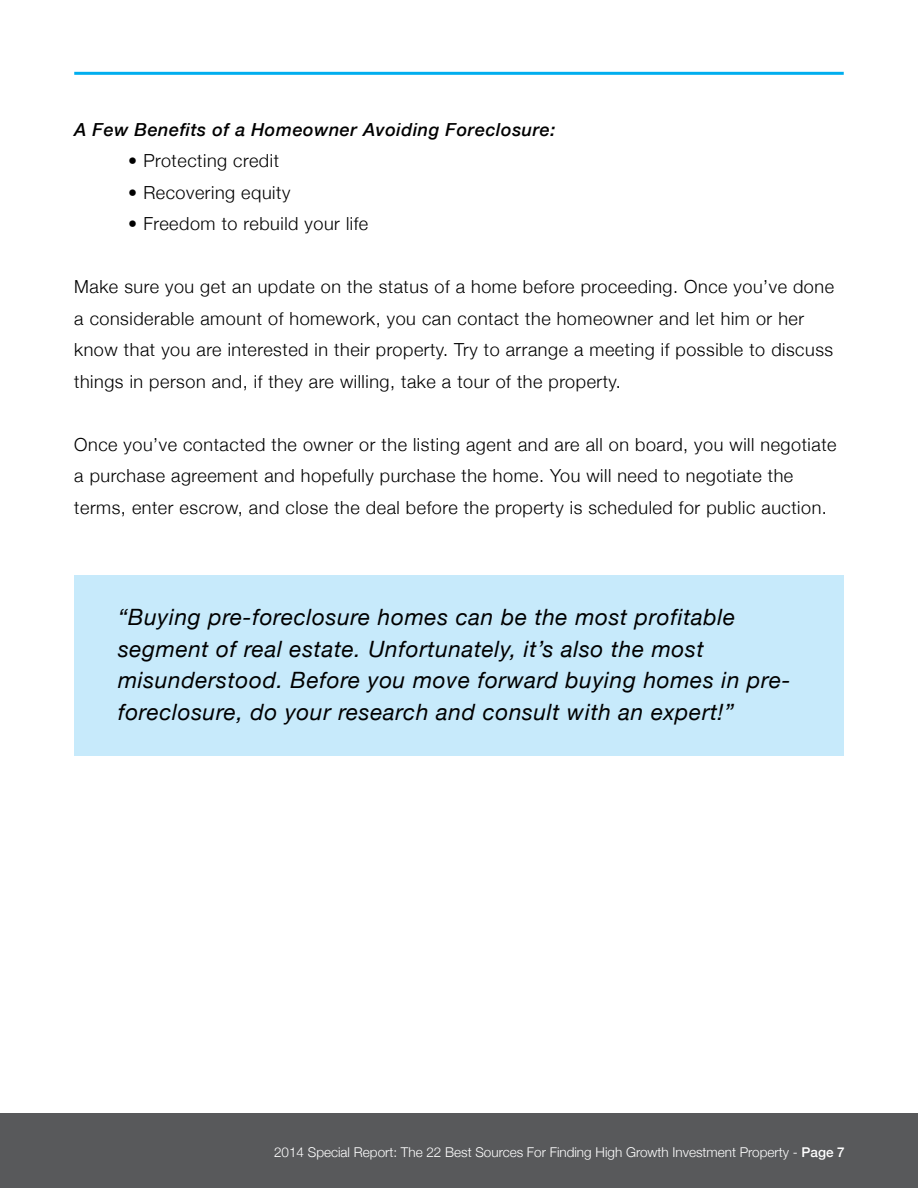
<style>
.page{position:relative;width:918px;height:1188px;background:#fff}
.page>*{position:absolute;margin:0;border:0;box-sizing:border-box;transform-origin:0 0}
.t1{font:italic 22.5px/31.5px "Helvetica Neue";letter-spacing:.03em;color:#000}
.t2{font:300 18px/31.5px "Helvetica Neue";letter-spacing:.03em;color:#000}
.t3{font:italic 500 18px "Helvetica Neue";letter-spacing:.03em;color:#000}
.t4{font:300 13.5px "Helvetica Neue";color:#fff}
.s1{font-weight:500}
</style>
<div class="page">
<div style="left:0;top:1114px;width:918px;height:74px;background:#58595b"></div>
<hr style="left:74px;top:72px;width:770px;height:3px;background:#00aeef">
<div style="left:74px;top:576px;width:770px;height:180px;background:#c7eafb"></div>
<p class="t3" style="left:74px;top:114px;width:483px">A Few Benefits of a Homeowner Avoiding Foreclosure:</p>
<p class="t2" style="left:128px;top:144px;width:152px">• Protecting credit</p>
<p class="t2" style="left:128px;top:176px;width:164px">• Recovering equity</p>
<p class="t2" style="left:128px;top:207px;width:242px">• Freedom to rebuild your life</p>
<p class="t2" style="left:74px;top:270px;width:761px">Make sure you get an update on the status of a home before proceeding. Once you’ve done a considerable amount of homework, you can contact the homeowner and let him or her know that you are interested in their property. Try to arrange a meeting if possible to discuss things in person and, if they are willing, take a tour of the property.</p>
<p class="t2" style="left:74px;top:428px;width:764px">Once you’ve contacted the owner or the listing agent and are all on board, you will negotiate a purchase agreement and hopefully purchase the home. You will need to negotiate the terms, enter escrow, and close the deal before the property is scheduled for public auction.</p>
<p class="t1" style="left:118px;top:603px;width:674px">“Buying pre-foreclosure homes can be the most profitable segment of real estate. Unfortunately, it’s also the most misunderstood. Before you move forward buying homes in pre&shy;foreclosure, do your research and consult with an expert!”</p>
<p class="t4" style="left:274px;top:1141px;width:572px">2014 Special Report: The 22 Best Sources For Finding High Growth Investment Property - <span class="s1">Page 7</span></p>
</div>
